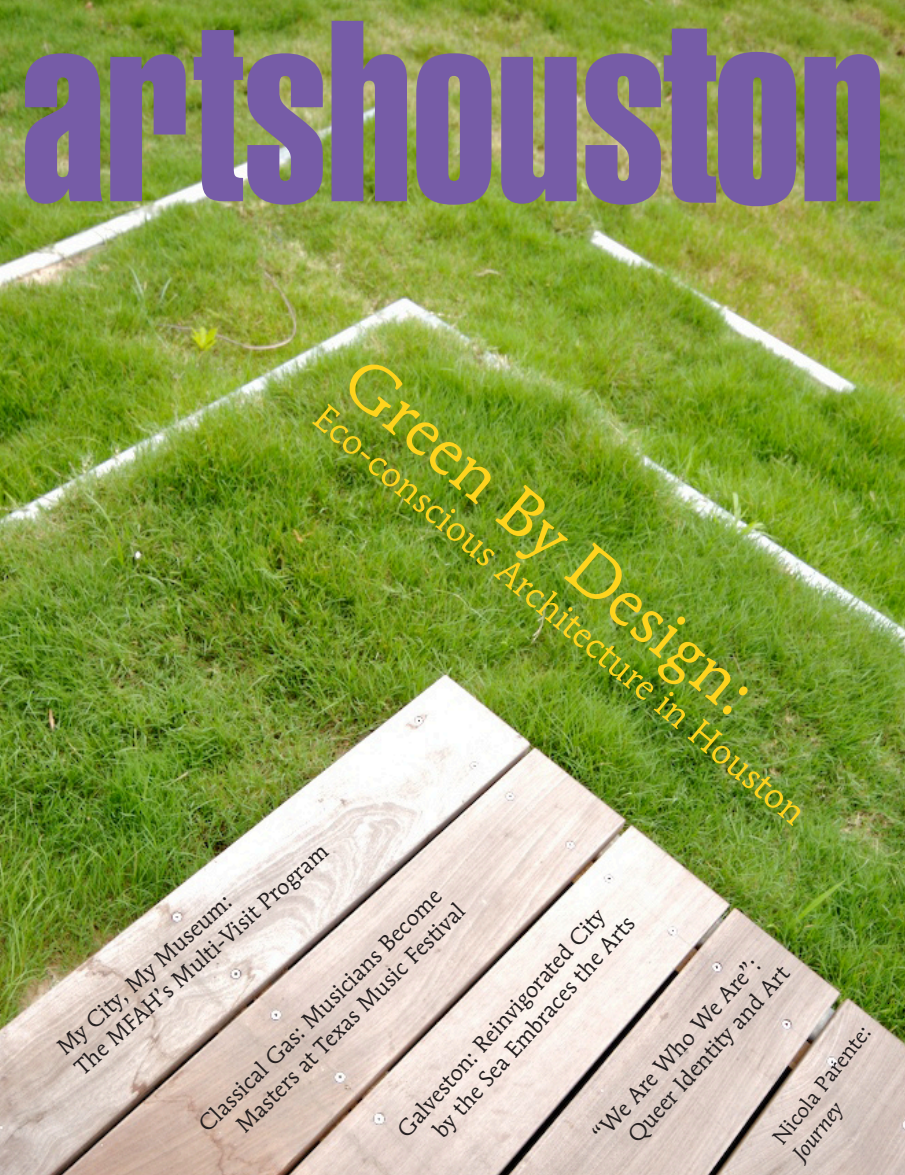
<style>
.page{position:relative;width:905px;height:1175px;background:#fff}
.page>*{position:absolute;margin:0;border:0;box-sizing:border-box;transform-origin:0 0}
.t1{font:250.5px "Swiss 911 BT Extra Compressed";color:#765ca7}
.t2{font:66px "Mendoza Roman Std";color:#fed41d}
.t3{font:36px "Mendoza Roman Std";color:#fed41d}
.t4{font:22.5px "Mendoza Roman Std";color:#231f20}
.t5{font:21px "Mendoza Roman Std";color:#231f20}
.t6{font:italic 21px "Mendoza Roman Std";color:#231f20}
</style>
<div class="page">
<img style="left:0;top:0;width:904px;height:1174px">
<svg style="left:662px;top:27px;width:135px;height:181px;background:#919852"></svg>
<p class="t1" style="left:20px;top:-29px;width:866px">artshouston</p>
<p class="t2" style="left:379px;top:340px;width:515px;rotate:40deg">Green By Design:</p>
<p class="t3" style="left:333px;top:395px;width:631px;rotate:40deg">Eco-conscious Architecture in Houston</p>
<p class="t4" style="left:69px;top:1059px;width:333px;rotate:-42deg">The MFAH’s Multi-Visit Program</p>
<p class="t4" style="left:193px;top:1117px;width:334px;rotate:-45deg">Classical Gas: Musicians Become</p>
<p class="t4" style="left:51px;top:1039px;width:228px;rotate:-42deg">My City, My Museum:</p>
<p class="t4" style="left:230px;top:1118px;width:315px;rotate:-45deg">Masters at Texas Music Festival</p>
<p class="t4" style="left:391px;top:1124px;width:299px;rotate:-48deg">Galveston: Reinvigorated City</p>
<p class="t4" style="left:427px;top:1124px;width:290px;rotate:-48deg">by the Sea Embraces the Arts</p>
<p class="t4" style="left:586px;top:1128px;width:240px;rotate:-48deg">“We Are Who We Are”:</p>
<p class="t4" style="left:621px;top:1129px;width:230px;rotate:-48deg">Queer Identity and Art</p>
<p class="t5" style="left:767px;top:1133px;width:146px;rotate:-52deg">Nicola Parente:</p>
<p class="t6" style="left:786px;top:1149px;width:69px;rotate:-52deg">Journey</p>
</div>
